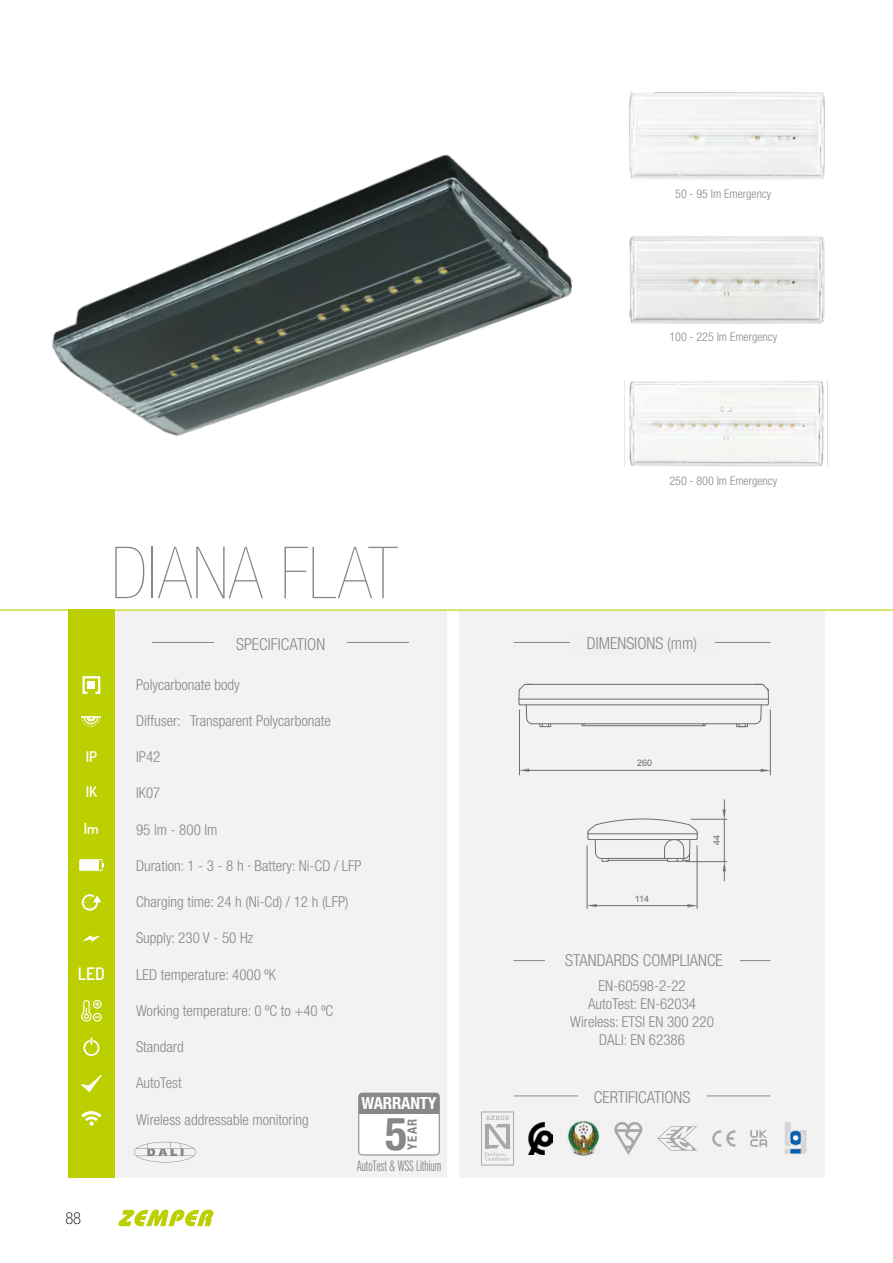
<style>
.page{position:relative;width:893px;height:1263px;background:#fff}
.page>*{position:absolute;margin:0;border:0;box-sizing:border-box;transform-origin:0 0}
.t1{font:900 condensed 72px "Helvetica Neue";color:#878787}
.t2{font:700 condensed 45.75px "Helvetica Neue";color:#878787}
.t3{font:600 17.25px "Dosis";color:#fff}
.t4{font:700 condensed 16.8px "Helvetica Neue";letter-spacing:-.01em;color:#fff}
.t5{font:300 condensed 16.5px "Helvetica Neue";color:#878787}
.t6{font:100 condensed 16.5px "Helvetica Neue LT Std";color:#000}
.t7{font:300 condensed 15px/18px "Helvetica Neue";color:#878787;text-align:center}
.t8{font:14.7px "Neue Helvetica 49 Cm Lt";color:#878787}
.t9{font:600 14.7px "Dosis";color:#fff}
.t10{font:700 condensed 12.9px "Helvetica Neue";color:#878787}
.t11{font:300 condensed 12px "Helvetica Neue";color:#878787}
.t12{font:9px "Arial";color:#706f6f}
</style>
<div class="page">
<svg style="left:118px;top:1209px;width:95px;height:17px"></svg>
<div style="left:459px;top:611px;width:366px;height:566px;background:#f2f2f2"></div>
<div style="left:115px;top:611px;width:331px;height:567px;background:#f2f2f2"></div>
<div style="left:68px;top:609px;width:47px;height:569px;background:#bccf00"></div>
<hr style="left:153px;top:642px;width:256px;height:1px;background:#878787">
<div style="left:215px;top:636px;width:132px;height:17px;background:#f2f2f2"></div>
<hr style="left:514px;top:1095px;width:256px;height:1px;background:#878787">
<div style="left:578px;top:1090px;width:129px;height:17px;background:#f2f2f2"></div>
<hr style="left:0;top:609px;width:893px;height:2px;background:#bccf00">
<img style="left:629px;top:92px;width:196px;height:88px">
<img style="left:629px;top:236px;width:196px;height:87px">
<img style="left:624px;top:380px;width:204px;height:87px">
<img style="left:52px;top:154px;width:520px;height:283px">
<div style="left:359px;top:1093px;width:80px;height:62px;background:#fff;border-radius:4px"></div>
<div style="left:359px;top:1093px;width:80px;height:20px;background:#878787"></div>
<div style="left:358px;top:1092px;width:82px;height:63px;border:1px solid #878787;border-radius:4px"></div>
<svg style="left:83px;top:1038px;width:17px;height:18px"></svg>
<svg style="left:82px;top:676px;width:19px;height:18px"></svg>
<div style="left:88px;top:681px;width:7px;height:8px;background:#fff"></div>
<svg style="left:81px;top:716px;width:20px;height:11px"></svg>
<svg style="left:79px;top:859px;width:25px;height:12px"></svg>
<svg style="left:83px;top:935px;width:18px;height:6px"></svg>
<svg style="left:82px;top:894px;width:19px;height:17px"></svg>
<svg style="left:81px;top:1000px;width:21px;height:22px"></svg>
<svg style="left:81px;top:1111px;width:21px;height:14px"></svg>
<svg style="left:81px;top:1075px;width:21px;height:17px"></svg>
<svg style="left:134px;top:1142px;width:62px;height:20px"></svg>
<hr style="left:514px;top:960px;width:256px;height:1px;background:#878787">
<div style="left:545px;top:953px;width:194px;height:17px;background:#f2f2f2"></div>
<svg style="left:614px;top:1122px;width:28px;height:33px"></svg>
<svg style="left:657px;top:1126px;width:40px;height:25px"></svg>
<svg style="left:712px;top:1130px;width:23px;height:17px"></svg>
<img style="left:567px;top:1120px;width:32px;height:36px">
<svg style="left:750px;top:1130px;width:17px;height:17px"></svg>
<hr style="left:514px;top:642px;width:256px;height:1px;background:#878787">
<div style="left:570px;top:635px;width:144px;height:19px;background:#f0f0f0"></div>
<hr style="left:519px;top:699px;width:249px;height:1px;background:#706f6f">
<hr style="left:705px;top:723px;width:50px;height:1px;background:#706f6f">
<hr style="left:582px;top:725px;width:123px;height:1px;background:#706f6f">
<hr style="left:532px;top:723px;width:173px;height:1px;background:#706f6f">
<hr style="left:520px;top:704px;width:247px;height:1px;background:#706f6f">
<svg style="left:539px;top:724px;width:12px;height:3px"></svg>
<svg style="left:736px;top:724px;width:12px;height:3px"></svg>
<hr style="left:526px;top:684px;width:118px;height:1px;background:#706f6f">
<svg style="left:518px;top:684px;width:15px;height:40px"></svg>
<hr style="left:644px;top:684px;width:118px;height:1px;background:#706f6f">
<svg style="left:754px;top:683px;width:15px;height:41px"></svg>
<svg style="left:520px;top:769px;width:9px;height:3px"></svg>
<svg style="left:761px;top:769px;width:9px;height:3px"></svg>
<hr style="left:519px;top:710px;width:1px;height:65px;background:#706f6f">
<hr style="left:770px;top:710px;width:1px;height:65px;background:#706f6f">
<hr style="left:527px;top:770px;width:236px;height:1px;background:#706f6f">
<svg style="left:587px;top:818px;width:111px;height:44px"></svg>
<svg style="left:588px;top:904px;width:9px;height:3px"></svg>
<svg style="left:687px;top:904px;width:10px;height:3px"></svg>
<hr style="left:587px;top:845px;width:1px;height:63px;background:#706f6f">
<hr style="left:697px;top:845px;width:1px;height:63px;background:#706f6f">
<hr style="left:594px;top:905px;width:95px;height:1px;background:#706f6f">
<hr style="left:685px;top:861px;width:42px;height:1px;background:#706f6f">
<hr style="left:691px;top:819px;width:36px;height:1px;background:#706f6f">
<svg style="left:723px;top:862px;width:3px;height:19px"></svg>
<hr style="left:724px;top:819px;width:1px;height:43px;background:#706f6f">
<svg style="left:723px;top:800px;width:3px;height:19px"></svg>
<svg style="left:481px;top:1112px;width:33px;height:53px"></svg>
<svg style="left:485px;top:1115px;width:24px;height:45px"></svg>
<img style="left:529px;top:1123px;width:23px;height:31px">
<img style="left:785px;top:1123px;width:22px;height:31px">
<h1 class="t1" style="left:111px;top:533px;width:288px">DIANA FLAT</h1>
<p class="t9" style="left:86px;top:747px;width:13px">IP</p>
<p class="t9" style="left:86px;top:782px;width:13px">IK</p>
<p class="t9" style="left:84px;top:819px;width:17px">lm</p>
<p class="t3" style="left:78px;top:963px;width:29px">LED</p>
<p class="t5" style="left:236px;top:634px;width:91px">SPECIFICATION</p>
<p class="t7" style="left:136px;top:675px;width:105px">Polycarbonate body</p>
<p class="t7" style="left:136px;top:711px;width:196px">Diffuser: Transparent Polycarbonate</p>
<p class="t7" style="left:136px;top:748px;width:26px">IP42</p>
<p class="t7" style="left:136px;top:784px;width:26px">IK07</p>
<p class="t7" style="left:136px;top:820px;width:83px">95 lm - 800 lm</p>
<p class="t7" style="left:136px;top:856px;width:227px">Duration: 1 - 3 - 8 h · Battery: Ni-CD / LFP</p>
<p class="t7" style="left:136px;top:893px;width:214px">Charging time: 24 h (Ni-Cd) / 12 h (LFP)</p>
<p class="t7" style="left:136px;top:929px;width:119px">Supply: 230 V - 50 Hz</p>
<p class="t7" style="left:136px;top:965px;width:141px">LED temperature: 4000 ºK</p>
<p class="t7" style="left:136px;top:1001px;width:199px">Working temperature: 0 ºC to +40 ºC</p>
<p class="t7" style="left:136px;top:1038px;width:49px">Standard</p>
<p class="t7" style="left:136px;top:1074px;width:47px">AutoTest</p>
<p class="t7" style="left:136px;top:1110px;width:174px">Wireless addressable monitoring</p>
<h2 class="t2" style="left:385px;top:1106px;width:23px">5</h2>
<p class="t10" style="left:404px;top:1150px;width:32px;rotate:-90deg">YEAR</p>
<p class="t8" style="left:357px;top:1157px;width:86px">AutoTest &amp; WSS Lithium</p>
<p class="t4" style="left:361px;top:1092px;width:77px">WARRANTY</p>
<p class="t6" style="left:65px;top:1209px;width:17px">88</p>
<p class="t11" style="left:675px;top:186px;width:98px">50 - 95 lm Emergency</p>
<p class="t11" style="left:669px;top:330px;width:109px">100 - 225 lm Emergency</p>
<p class="t11" style="left:669px;top:474px;width:109px">250 - 800 lm Emergency</p>
<p class="t5" style="left:587px;top:633px;width:112px">DIMENSIONS (mm)</p>
<p class="t12" style="left:637px;top:758px;width:17px">260</p>
<p class="t12" style="left:635px;top:894px;width:16px">114</p>
<p class="t12" style="left:711px;top:845px;width:12px;rotate:-90deg">44</p>
<p class="t5" style="left:565px;top:951px;width:159px">STANDARDS COMPLIANCE</p>
<p class="t7" style="left:570px;top:977px;width:145px">EN-60598-2-22<br>AutoTest: EN-62034<br>Wireless: ETSI EN 300 220<br>DALI: EN 62386</p>
<p class="t5" style="left:594px;top:1088px;width:98px">CERTIFICATIONS</p>
</div>
